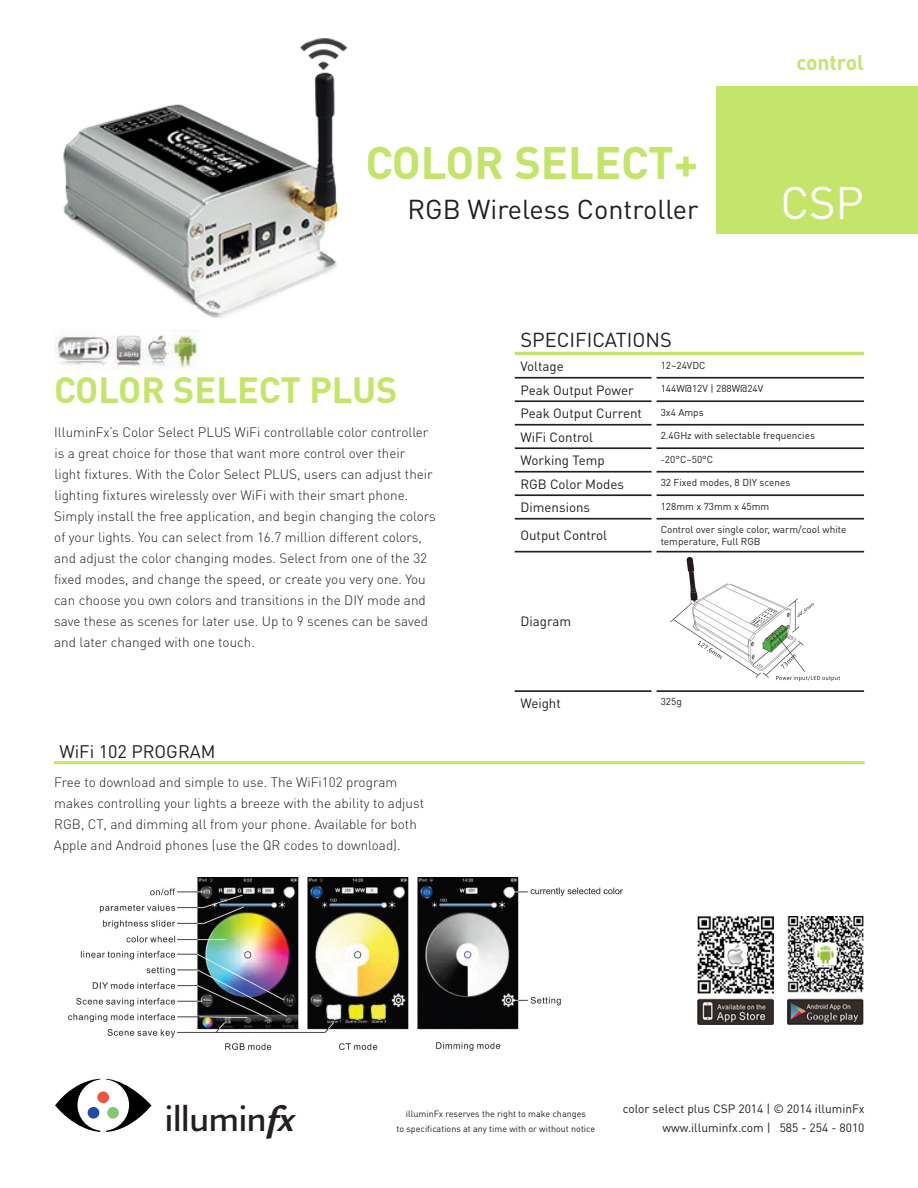
<style>
.page{position:relative;width:918px;height:1188px;background:#fff}
.page>*{position:absolute;margin:0;border:0;box-sizing:border-box;transform-origin:0 0}
.t1{font:700 45px "DIN Pro";color:#c3e56a}
.t2{font:45px "DIN Pro";color:#fff}
.t3{font:500 37.95px "Legacy Sans Std";letter-spacing:-.025em;color:#231f20}
.t4{font:700 36px "DIN Pro";color:#c3e56a}
.t5{font:27px "DIN Pro";color:#231f20}
.t6{font:700 21px "DIN Pro";color:#c3e56a}
.t7{font:19.95px "DIN Pro";color:#231f20}
.t8{font:18px "DIN Pro";color:#231f20}
.t9{font:300 13.5px/21px "DIN Pro";color:#231f20}
.t10{font:13.35px "DIN Pro";color:#231f20}
.t11{font:12px/18.9px "DIN Pro";color:#231f20;text-align:right}
.t12{font:10.05px/12px "DIN Pro";color:#231f20}
.t13{font:9px "DIN Pro";color:#231f20}
.s1{font-weight:700;font-style:italic}
</style>
<div class="page">
<svg style="left:55px;top:1079px;width:96px;height:53px"></svg>
<div style="left:88px;top:1107px;width:11px;height:12px;background:#1e4ca0;border-radius:50%"></div>
<div style="left:107px;top:1107px;width:12px;height:12px;background:#83c775;border-radius:50%"></div>
<div style="left:97px;top:1091px;width:12px;height:12px;background:#f0553e;border-radius:50%"></div>
<div style="left:716px;top:86px;width:202px;height:148px;background:#c3e56a"></div>
<hr style="left:515px;top:377px;width:139px;height:2px;background:#231f20">
<hr style="left:654px;top:377px;width:210px;height:2px;background:#231f20">
<hr style="left:515px;top:400px;width:139px;height:2px;background:#231f20">
<hr style="left:654px;top:400px;width:210px;height:2px;background:#231f20">
<hr style="left:515px;top:424px;width:139px;height:2px;background:#231f20">
<hr style="left:654px;top:424px;width:210px;height:2px;background:#231f20">
<hr style="left:515px;top:447px;width:139px;height:2px;background:#231f20">
<hr style="left:654px;top:447px;width:210px;height:2px;background:#231f20">
<hr style="left:515px;top:471px;width:139px;height:2px;background:#231f20">
<hr style="left:654px;top:471px;width:210px;height:2px;background:#231f20">
<hr style="left:515px;top:494px;width:139px;height:2px;background:#231f20">
<hr style="left:654px;top:494px;width:210px;height:2px;background:#231f20">
<hr style="left:515px;top:518px;width:139px;height:2px;background:#231f20">
<hr style="left:654px;top:518px;width:210px;height:2px;background:#231f20">
<hr style="left:515px;top:352px;width:139px;height:3px;background:#c3e56a">
<hr style="left:654px;top:352px;width:210px;height:3px;background:#c3e56a">
<hr style="left:515px;top:551px;width:139px;height:1px;background:#231f20">
<hr style="left:654px;top:551px;width:210px;height:1px;background:#231f20">
<hr style="left:515px;top:690px;width:139px;height:2px;background:#231f20">
<hr style="left:654px;top:690px;width:210px;height:2px;background:#231f20">
<div style="left:652px;top:369px;width:5px;height:354px;background:#fff"></div>
<img style="left:63px;top:38px;width:285px;height:292px">
<img style="left:55px;top:330px;width:143px;height:39px">
<img style="left:671px;top:557px;width:168px;height:125px">
<img style="left:68px;top:878px;width:554px;height:172px">
<img style="left:787px;top:917px;width:77px;height:107px">
<img style="left:697px;top:917px;width:77px;height:107px">
<hr style="left:54px;top:761px;width:811px;height:3px;background:#c3e56a">
<h1 class="t1" style="left:365px;top:132px;width:335px">COLOR SELECT+</h1>
<h3 class="t5" style="left:408px;top:191px;width:292px">RGB Wireless Controller</h3>
<h3 class="t6" style="left:796px;top:48px;width:69px">control</h3>
<h1 class="t2" style="left:781px;top:172px;width:85px">CSP</h1>
<h3 class="t4" style="left:54px;top:365px;width:345px">COLOR SELECT PLUS</h3>
<p class="t9" style="left:54px;top:421px;width:383px">IlluminFx’s Color Select PLUS WiFi controllable color controller is a great choice for those that want more control over their<br>light fixtures. With the Color Select PLUS, users can adjust their lighting fixtures wirelessly over WiFi with their smart phone.<br>Simply install the free application, and begin changing the colors of your lights. You can select from 16.7 million different colors, and adjust the color changing modes. Select from one of the 32 fixed modes, and change the speed, or create you very one. You can choose you own colors and transitions in the DIY mode and save these as scenes for later use. Up to 9 scenes can be saved and later changed with one touch.</p>
<h3 class="t8" style="left:59px;top:739px;width:158px">WiFi 102 PROGRAM</h3>
<p class="t9" style="left:54px;top:771px;width:372px">Free to download and simple to use. The WiFi102 program makes controlling your lights a breeze with the ability to adjust RGB, CT, and dimming all from your phone. Available for both Apple and Android phones (use the QR codes to download).</p>
<h3 class="t7" style="left:520px;top:326px;width:153px">SPECIFICATIONS</h3>
<p class="t10" style="left:520px;top:357px;width:45px">Voltage</p>
<p class="t12" style="left:661px;top:358px;width:46px">12~24VDC</p>
<p class="t10" style="left:520px;top:381px;width:115px">Peak Output Power</p>
<p class="t12" style="left:661px;top:382px;width:104px">144W@12V | 288W@24V</p>
<p class="t10" style="left:520px;top:404px;width:123px">Peak Output Current</p>
<p class="t12" style="left:661px;top:405px;width:44px">3x4 Amps</p>
<p class="t10" style="left:520px;top:428px;width:74px">WiFi Control</p>
<p class="t12" style="left:661px;top:429px;width:156px">2.4GHz with selectable frequencies</p>
<p class="t10" style="left:520px;top:451px;width:86px">Working Temp</p>
<p class="t12" style="left:661px;top:453px;width:54px">-20°C~50°C</p>
<p class="t10" style="left:520px;top:475px;width:105px">RGB Color Modes</p>
<p class="t12" style="left:661px;top:476px;width:131px">32 Fixed modes, 8 DIY scenes</p>
<p class="t10" style="left:520px;top:498px;width:71px">Dimensions</p>
<p class="t12" style="left:661px;top:499px;width:110px">128mm x 73mm x 45mm</p>
<p class="t10" style="left:520px;top:526px;width:88px">Output Control</p>
<p class="t12" style="left:661px;top:523px;width:187px">Control over single color, warm/cool white temperature, Full RGB</p>
<p class="t10" style="left:520px;top:613px;width:52px">Diagram</p>
<p class="t10" style="left:520px;top:694px;width:42px">Weight</p>
<p class="t12" style="left:661px;top:695px;width:23px">325g</p>
<h2 class="t3" style="left:165px;top:1097px;width:132px">illumin<span class="s1">fx</span></h2>
<p class="t13" style="left:406px;top:1107px;width:182px">illuminFx reserves the right to make changes</p>
<p class="t13" style="left:397px;top:1123px;width:200px">to specifications at any time with or without notice</p>
<p class="t11" style="left:623px;top:1099px;width:243px">color select plus CSP 2014 | © 2014 illuminFx www.illuminfx.com | 585 - 254 - 8010</p>
</div>
